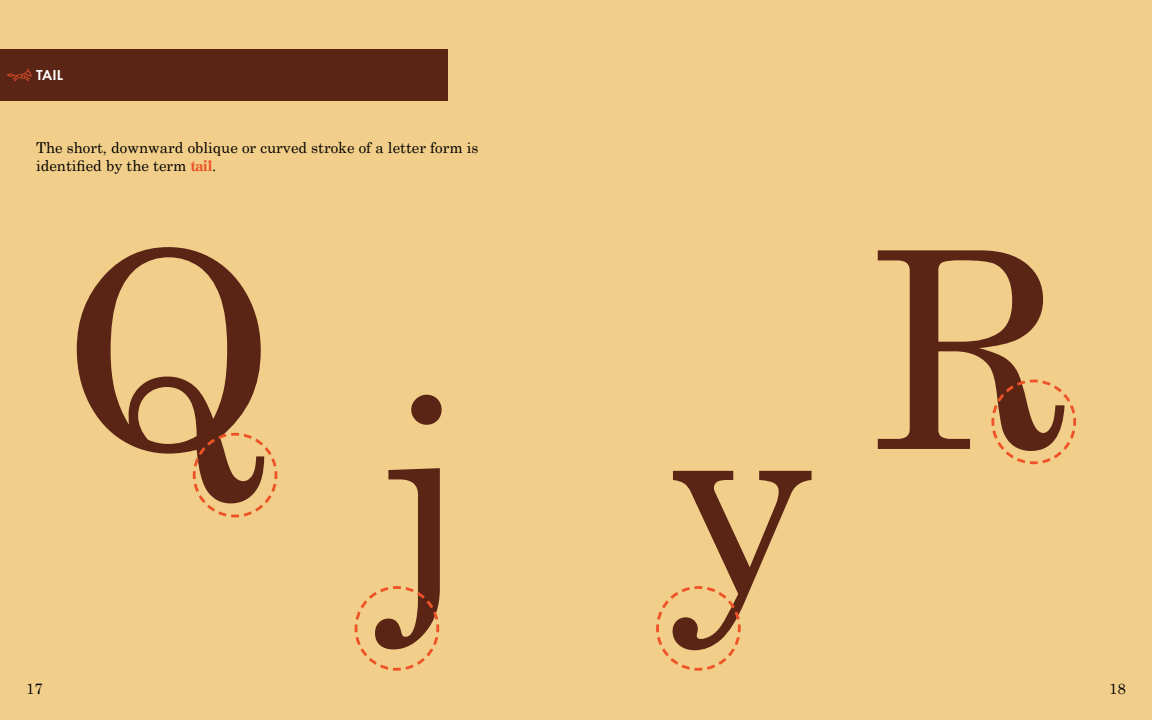
<style>
.page{position:relative;width:1152px;height:720px;background:#f1ce89}
.page>*{position:absolute;margin:0;border:0;box-sizing:border-box;transform-origin:0 0}
.t1{font:275px "Century";color:#5b2515}
.t2{font:15px/18px "Century";color:#000}
.t3{font:600 15px "Futura PT";color:#fff}
.s1{font-weight:700;font-size:14.5px;color:#ee5328}
</style>
<div class="page">
<div style="left:0;top:49px;width:448px;height:52px;background:#5b2515"></div>
<svg style="left:7px;top:68px;width:25px;height:14px"></svg>
<svg style="left:192px;top:432px;width:86px;height:86px"></svg>
<svg style="left:991px;top:379px;width:85px;height:86px"></svg>
<svg style="left:656px;top:586px;width:85px;height:85px"></svg>
<svg style="left:354px;top:586px;width:86px;height:85px"></svg>
<p class="t3" style="left:36px;top:65px;width:29px">TAIL</p>
<p class="t2" style="left:36px;top:137px;width:444px">The short, downward oblique or curved stroke of a letter form is identified by the term <span class="s1">tail</span>.</p>
<p class="t1" style="left:61px;top:120px;width:215px">Q</p>
<p class="t1" style="left:871px;top:119px;width:200px">R</p>
<p class="t1" style="left:384px;top:266px;width:83px">j</p>
<p class="t1" style="left:667px;top:266px;width:149px">y</p>
<p class="t2" style="left:26px;top:678px;width:18px">17</p>
<p class="t2" style="left:1109px;top:678px;width:18px">18</p>
</div>
